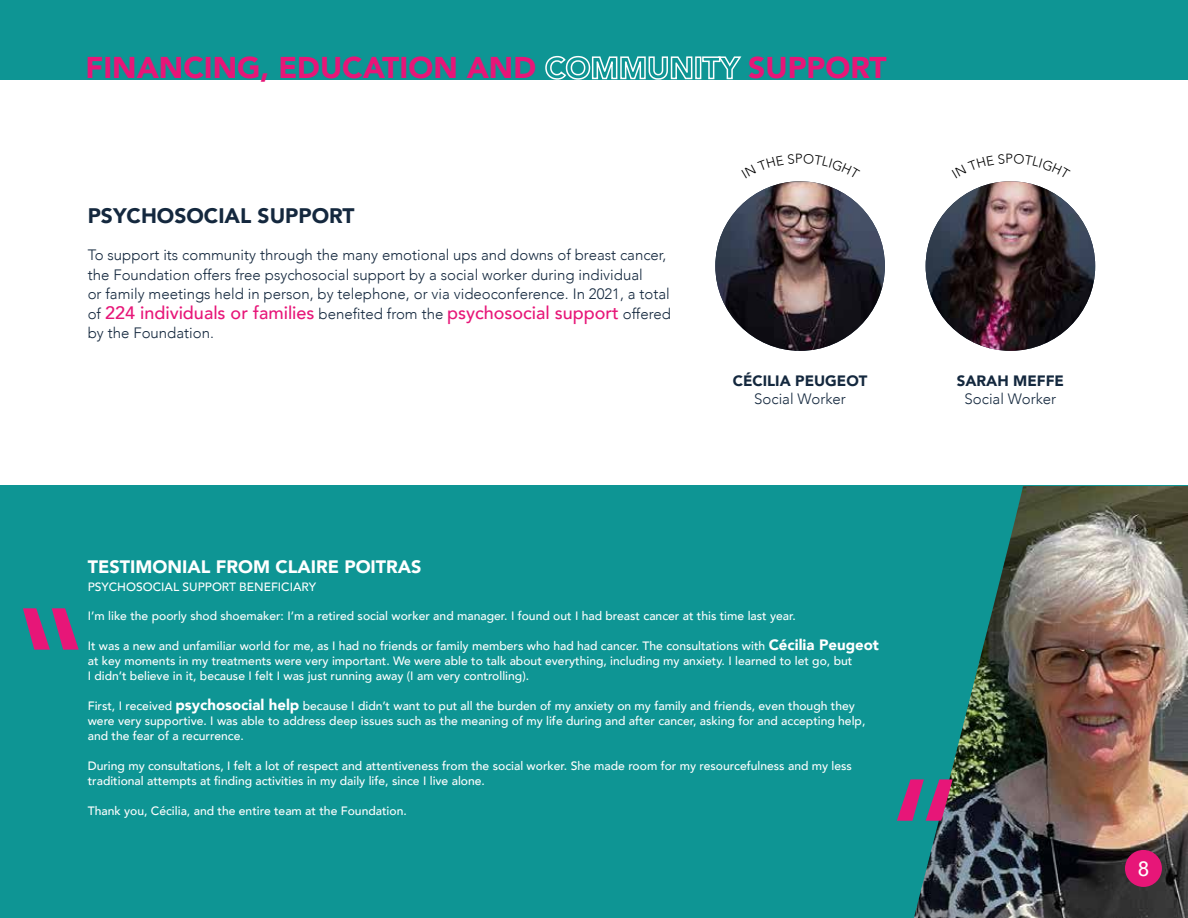
<style>
.page{position:relative;width:1188px;height:918px;background:#fff}
.page>*{position:absolute;margin:0;border:0;box-sizing:border-box;transform-origin:0 0}
.t1{font:900 30px "Avenir";color:#e71678}
.t2{font:900 21px "Avenir";color:#14283e}
.t3{font:500 20.7px "Avenir";color:#fff}
.t4{font:500 18px "Avenir";color:#e71678}
.t5{font:900 18px "Avenir";color:#fff}
.t6{font:300 15px/19.5px "Avenir";color:#14283e}
.t7{font:900 15px "Avenir";color:#14283e}
.t8{font:500 12.15px/15px "Avenir";color:#fff}
.t9{font:500 12px "Avenir";color:#fff}
.s1{color:#fff}
.s2{font-weight:300;font-size:15px;color:#14283e}
.s3{font-weight:900;font-size:15px}
</style>
<div class="page">
<div style="left:0;top:486px;width:1187px;height:432px;background:#0e9594"></div>
<img style="left:914px;top:486px;width:274px;height:432px">
<div style="left:1125px;top:850px;width:37px;height:37px;background:#e71678;border-radius:50%"></div>
<img style="left:715px;top:181px;width:170px;height:170px;border-radius:85px">
<img style="left:926px;top:181px;width:169px;height:170px;border-radius:85px">
<div style="left:0;top:0;width:1188px;height:80px;background:#0e9594"></div>
<svg style="left:23px;top:608px;width:56px;height:42px"></svg>
<svg style="left:897px;top:779px;width:56px;height:42px"></svg>
<h1 class="t1" style="left:86px;top:51px;width:802px">FINANCING, EDUCATION AND <span class="s1">COMMUNITY</span> SUPPORT</h1>
<h2 class="t2" style="left:88px;top:204px;width:268px">PSYCHOSOCIAL SUPPORT</h2>
<p class="t6" style="left:88px;top:246px;width:584px">To support its community through the many emotional ups and downs of breast cancer, the Foundation offers free psychosocial support by a social worker during individual<br>or family meetings held in person, by telephone, or via videoconference. In 2021, a total</p>
<h3 class="t4" style="left:88px;top:305px;width:585px"><span class="s2">of</span> 224 individuals or families <span class="s2">benefited from the</span> psychosocial support <span class="s2">offered</span></h3>
<p class="t6" style="left:88px;top:324px;width:128px">by the Foundation.</p>
<p class="t7" style="left:733px;top:373px;width:136px">CÉCILIA PEUGEOT</p>
<p class="t6" style="left:754px;top:390px;width:93px">Social Worker</p>
<h3 class="t5" style="left:88px;top:556px;width:335px">TESTIMONIAL FROM CLAIRE POITRAS</h3>
<p class="t9" style="left:88px;top:581px;width:230px">PSYCHOSOCIAL SUPPORT BENEFICIARY</p>
<p class="t8" style="left:88px;top:610px;width:710px">I’m like the poorly shod shoemaker: I’m a retired social worker and manager. I found out I had breast cancer at this time last year.</p>
<p class="t8" style="left:88px;top:640px;width:793px">It was a new and unfamiliar world for me, as I had no friends or family members who had had cancer. The consultations with <span class="s3">Cécilia Peugeot </span>at key moments in my treatments were very important. We were able to talk about everything, including my anxiety. I learned to let go, but<br>I didn’t believe in it, because I felt I was just running away (I am very controlling).</p>
<p class="t8" style="left:88px;top:700px;width:779px">First, I received <span class="s3">psychosocial help</span> because I didn’t want to put all the burden of my anxiety on my family and friends, even though they were very supportive. I was able to address deep issues such as the meaning of my life during and after cancer, asking for and accepting help, and the fear of a recurrence.</p>
<p class="t8" style="left:88px;top:760px;width:766px">During my consultations, I felt a lot of respect and attentiveness from the social worker. She made room for my resourcefulness and my less traditional attempts at finding activities in my daily life, since I live alone.</p>
<p class="t8" style="left:88px;top:805px;width:321px">Thank you, Cécilia, and the entire team at the Foundation.</p>
<p class="t7" style="left:957px;top:373px;width:109px">SARAH MEFFE</p>
<p class="t6" style="left:965px;top:390px;width:93px">Social Worker</p>
<h3 class="t3" style="left:1138px;top:860px;width:13px">8</h3>
</div>
